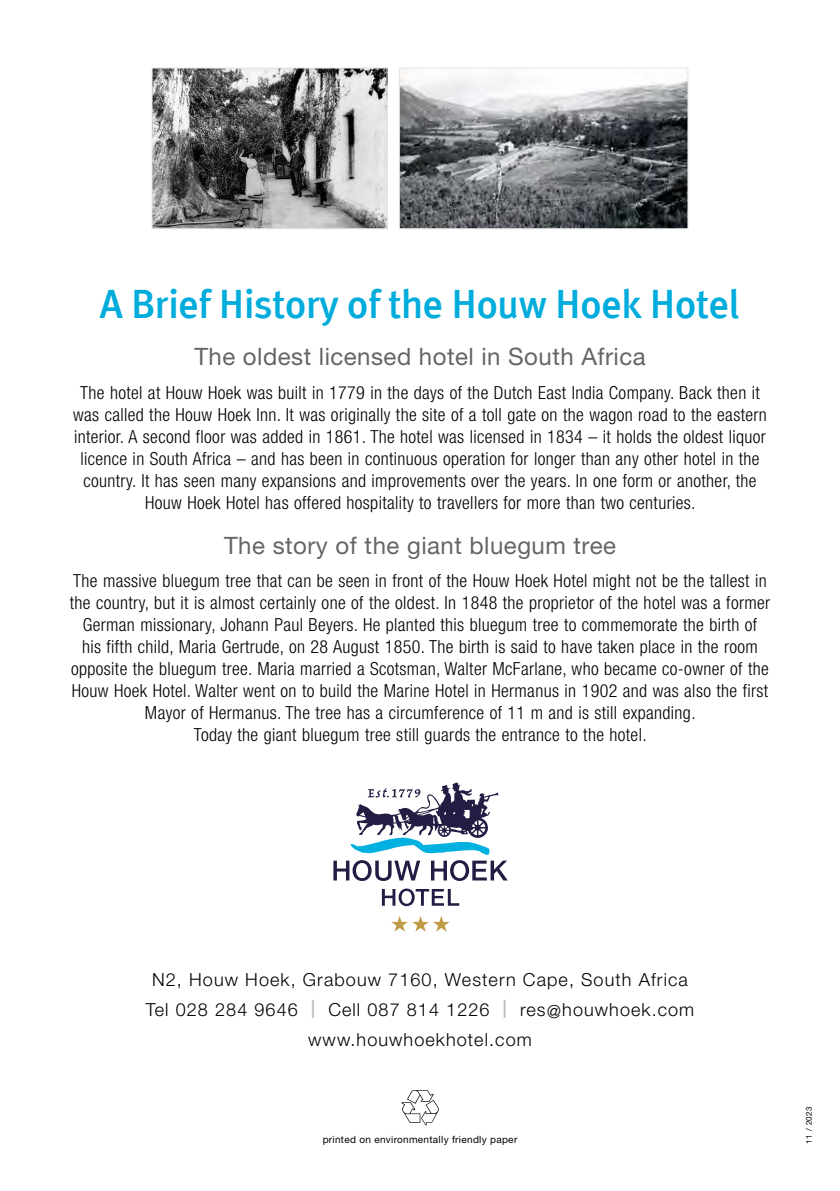
<style>
.page{position:relative;width:840px;height:1191px;background:#fff}
.page>*{position:absolute;margin:0;border:0;box-sizing:border-box;transform-origin:0 0}
.t1{font:500 40px "Meta Plus";letter-spacing:-.01em;color:#00acdc}
.t2{font:24px "Helvetica Neue LT Std";letter-spacing:.02em;color:#646567}
.t3{font:300 condensed 18px/22px "Helvetica Neue LT Std";letter-spacing:.02em;color:#000;text-align:center}
.t4{font:300 18px/30px "Helvetica Neue LT Std";letter-spacing:.06em;color:#000;text-align:center}
.t5{font:10px "Helvetica Neue LT Std";letter-spacing:.03em;color:#000}
.t6{font:8px "Helvetica Neue LT Std";letter-spacing:.05em;color:#000}
.s1{font-weight:500;color:#bbbdbe}
</style>
<div class="page">
<svg style="left:391px;top:916px;width:58px;height:15px"></svg>
<svg style="left:381px;top:888px;width:78px;height:18px"></svg>
<svg style="left:333px;top:782px;width:174px;height:99px"></svg>
<svg style="left:401px;top:1090px;width:37px;height:35px"></svg>
<img style="left:154px;top:70px;width:231px;height:157px">
<div style="left:152px;top:68px;width:235px;height:161px;border:1px solid #e3e4e4"></div>
<img style="left:401px;top:70px;width:284px;height:157px">
<div style="left:399px;top:68px;width:288px;height:161px;border:1px solid #e3e4e4"></div>
<h1 class="t1" style="left:100px;top:281px;width:641px">A Brief History of the Houw Hoek Hotel</h1>
<h2 class="t2" style="left:194px;top:342px;width:452px">The oldest licensed hotel in South Africa</h2>
<p class="t3" style="left:73px;top:381px;width:694px">The hotel at Houw Hoek was built in 1779 in the days of the Dutch East India Company. Back then it was called the Houw Hoek Inn. It was originally the site of a toll gate on the wagon road to the eastern interior. A second floor was added in 1861. The hotel was licensed in 1834 – it holds the oldest liquor licence in South Africa – and has been in continuous operation for longer than any other hotel in the country. It has seen many expansions and improvements over the years. In one form or another, the Houw Hoek Hotel has offered hospitality to travellers for more than two centuries.</p>
<h2 class="t2" style="left:224px;top:531px;width:393px">The story of the giant bluegum tree</h2>
<p class="t3" style="left:70px;top:569px;width:701px">The massive bluegum tree that can be seen in front of the Houw Hoek Hotel might not be the tallest in the country, but it is almost certainly one of the oldest. In 1848 the proprietor of the hotel was a former German missionary, Johann Paul Beyers. He planted this bluegum tree to commemorate the birth of<br>his fifth child, Maria Gertrude, on 28 August 1850. The birth is said to have taken place in the room opposite the bluegum tree. Maria married a Scotsman, Walter McFarlane, who became co-owner of the Houw Hoek Hotel. Walter went on to build the Marine Hotel in Hermanus in 1902 and was also the first Mayor of Hermanus. The tree has a circumference of 11 m and is still expanding.<br>Today the giant bluegum tree still guards the entrance to the hotel.</p>
<p class="t4" style="left:146px;top:964px;width:549px">N2, Houw Hoek, Grabouw 7160, Western Cape, South Africa<br>Tel 028 284 9646 <span class="s1">|</span> Cell 087 814 1226 <span class="s1">|</span> res@houwhoek.com www.houwhoekhotel.com</p>
<p class="t5" style="left:322px;top:1133px;width:196px">printed on environmentally friendly paper</p>
<p class="t6" style="left:803px;top:1143px;width:38px;rotate:-90deg">11 / 2023</p>
</div>
